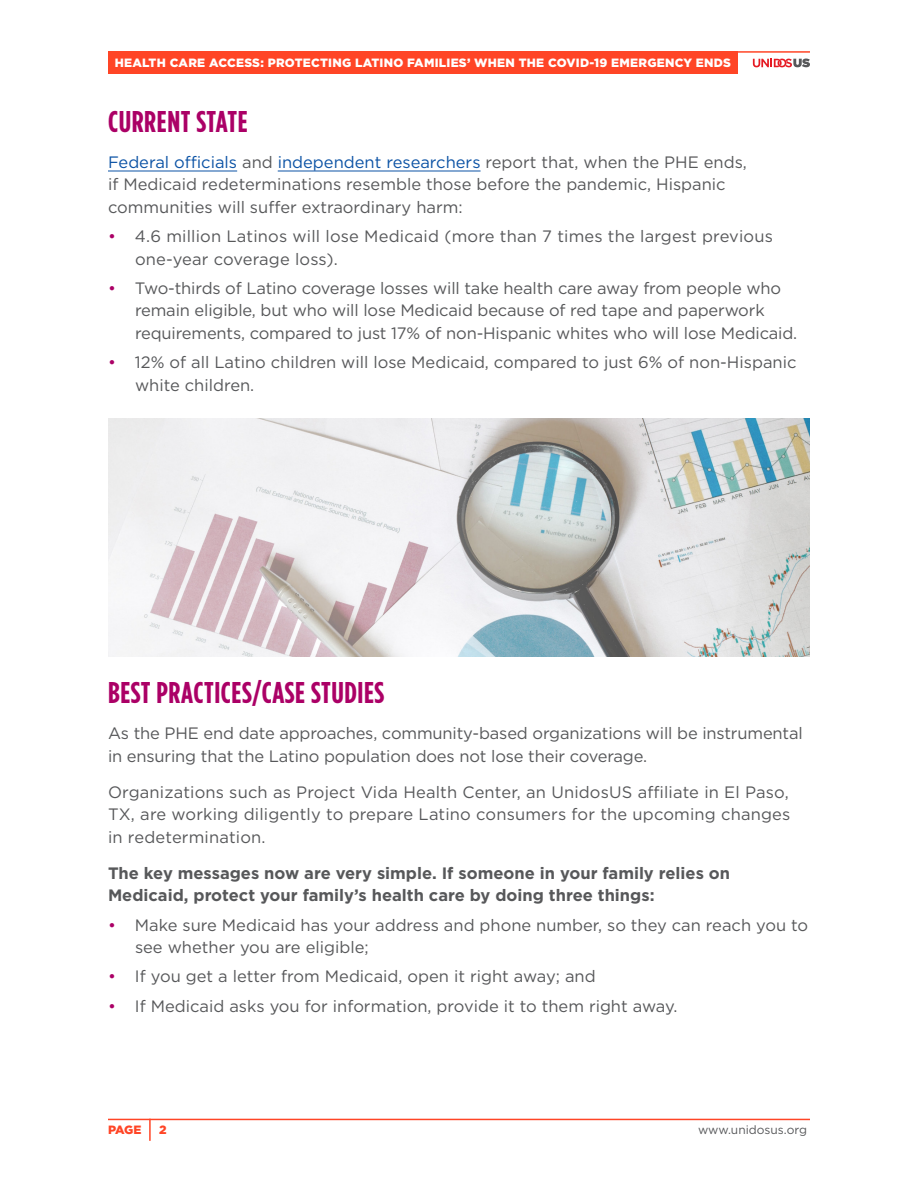
<style>
.page{position:relative;width:918px;height:1188px;background:#fff}
.page>*{position:absolute;margin:0;border:0;box-sizing:border-box;transform-origin:0 0}
.paragraph{font:700 30px "Gotham Condensed";letter-spacing:.02em;color:#ab0066}
.paragraph-2{font:16.5px/22.5px "Gotham";color:#57585a}
.paragraph-3{font:700 16.5px/22.5px "Gotham";color:#57585a}
.t1{font:900 12px "Gotham";letter-spacing:.02em;color:#fff}
.t2{font:12px "Gotham";color:#57585a}
.t3{font:900 12px "Gotham";color:#ff4526}
.s1{color:#0c53a5}
.s2{color:#ab0066}
</style>
<div class="page">
<div style="left:108px;top:51px;width:630px;height:22px;background:#ff4526"></div>
<hr style="left:149px;top:1119px;width:2px;height:22px;background:#ff4526">
<hr style="left:108px;top:1119px;width:702px;height:1px;background:#ff4526">
<hr style="left:108px;top:51px;width:702px;height:2px;background:#ff4526">
<svg style="left:753px;top:59px;width:57px;height:8px"></svg>
<hr style="left:108px;top:171px;width:129px;height:1px;background:#0c53a5">
<hr style="left:278px;top:171px;width:203px;height:1px;background:#0c53a5">
<img style="left:108px;top:418px;width:702px;height:238px">
<p class="t1" style="left:115px;top:54px;width:618px">HEALTH CARE ACCESS: PROTECTING LATINO FAMILIES’ WHEN THE COVID-19 EMERGENCY ENDS</p>
<p class="paragraph" style="left:108px;top:104px;width:141px">CURRENT STATE</p>
<p class="paragraph-2" style="left:108px;top:151px;width:640px"><span class="s1">Federal officials</span> and <span class="s1">independent researchers</span> report that, when the PHE ends, if Medicaid redeterminations resemble those before the pandemic, Hispanic communities will suffer extraordinary harm:</p>
<p class="paragraph-2" style="left:135px;top:225px;width:639px;text-indent:-27px"><span class="s2">•</span> 4.6 million Latinos will lose Medicaid (more than 7 times the largest previous one-year coverage loss).</p>
<p class="paragraph-2" style="left:135px;top:277px;width:664px;text-indent:-27px"><span class="s2">•</span> Two-thirds of Latino coverage losses will take health care away from people who remain eligible, but who will lose Medicaid because of red tape and paperwork requirements, compared to just 17% of non-Hispanic whites who will lose Medicaid.</p>
<p class="paragraph-2" style="left:135px;top:351px;width:663px;text-indent:-27px"><span class="s2">•</span> 12% of all Latino children will lose Medicaid, compared to just 6% of non-Hispanic white children.</p>
<p class="paragraph" style="left:108px;top:675px;width:278px">BEST PRACTICES/CASE STUDIES</p>
<p class="paragraph-2" style="left:108px;top:722px;width:696px">As the PHE end date approaches, community-based organizations will be instrumental in ensuring that the Latino population does not lose their coverage.</p>
<p class="paragraph-2" style="left:108px;top:781px;width:684px;text-align:justify">Organizations such as Project Vida Health Center, an UnidosUS affiliate in El Paso, TX, are working diligently to prepare Latino consumers for the upcoming changes in redetermination.</p>
<p class="paragraph-3" style="left:108px;top:862px;width:624px">The key messages now are very simple. If someone in your family relies on<br>Medicaid, protect your family’s health care by doing three things:</p>
<p class="paragraph-2" style="left:135px;top:913px;width:675px;text-indent:-27px"><span class="s2">•</span> Make sure Medicaid has your address and phone number, so they can reach you to see whether you are eligible;</p>
<p class="paragraph-2" style="left:108px;top:965px;width:489px"><span class="s2">•</span> If you get a letter from Medicaid, open it right away; and</p>
<p class="paragraph-2" style="left:108px;top:994px;width:571px"><span class="s2">•</span> If Medicaid asks you for information, provide it to them right away.</p>
<p class="t3" style="left:108px;top:1122px;width:35px">PAGE</p>
<p class="t3" style="left:159px;top:1122px;width:9px">2</p>
<p class="t2" style="left:698px;top:1122px;width:110px">www.unidosus.org</p>
</div>
